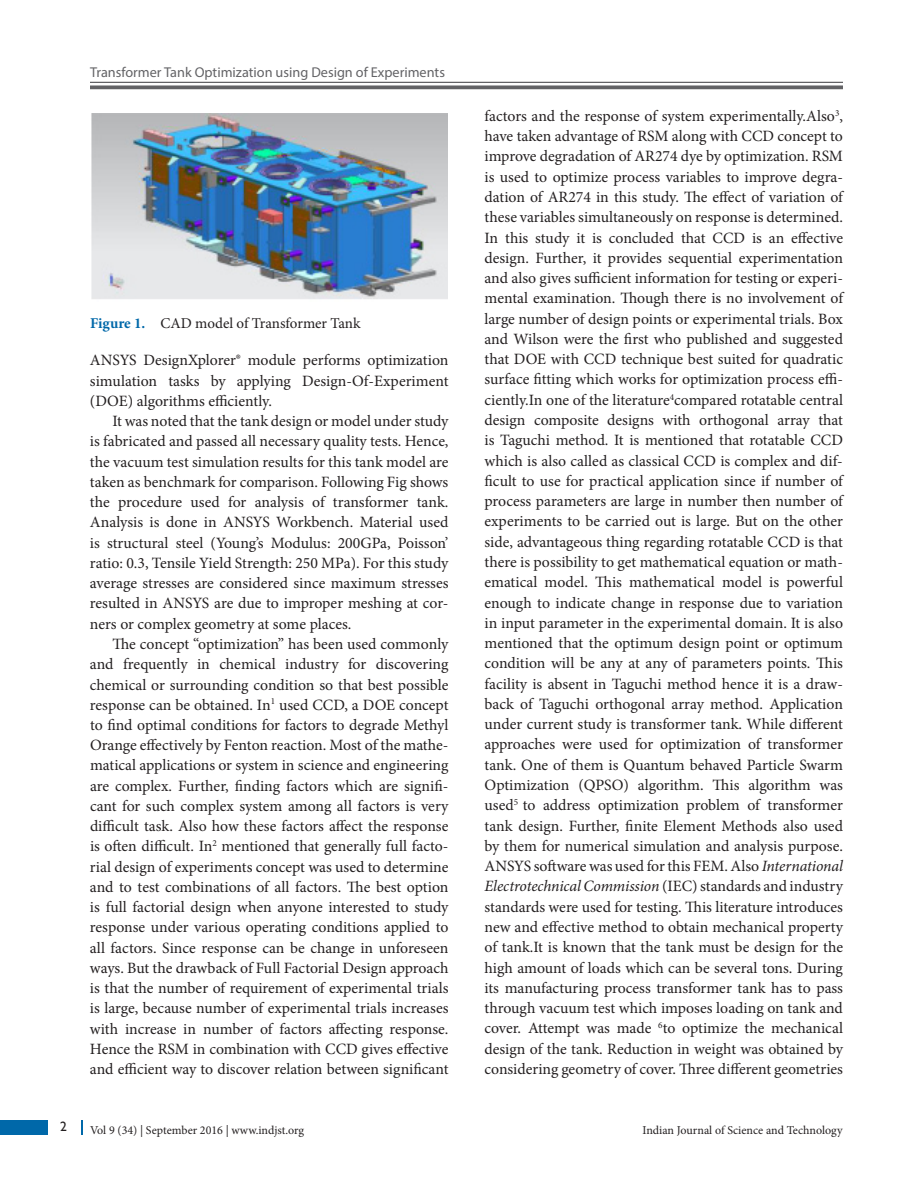
<style>
.page{position:relative;width:918px;height:1188px;background:#fff}
.page>*{position:absolute;margin:0;border:0;box-sizing:border-box;transform-origin:0 0}
.t1{font:15.75px/20.2px "Minion Pro";color:#231f20;text-align:justify}
.t2{font:15px "Minion Pro";letter-spacing:-.005em;color:#231f20}
.t3{font:14.25px "Myriad Pro";color:#636366}
.t4{font:13.5px "Gill Sans";color:#231f20}
.t5{font:12px "Minion Pro";color:#231f20}
.s1{font-weight:700;color:#0068a9}
.s2{font-style:italic}
</style>
<div class="page">
<hr style="left:90px;top:82px;width:753px;height:1px;background:#636366">
<svg style="left:90px;top:85px;width:753px;height:4px;background:#767678"></svg>
<div style="left:0;top:1120px;width:47px;height:15px;background:#0068a9"></div>
<svg style="left:81px;top:1120px;width:1px;height:15px"></svg>
<img style="left:91px;top:114px;width:356px;height:185px">
<p class="t3" style="left:90px;top:64px;width:356px">Transformer Tank Optimization using Design of Experiments</p>
<p class="t2" style="left:90px;top:313px;width:272px"><span class="s1">Figure 1.</span> CAD model of Transformer Tank</p>
<p class="t1" style="left:90px;top:350px;width:360px">ANSYS DesignXplorer® module performs optimization simulation tasks by applying Design-Of-Experiment (DOE) algorithms efficiently.</p>
<p class="t1" style="left:90px;top:411px;width:360px;text-indent:23px">It was noted that the tank design or model under study is fabricated and passed all necessary quality tests. Hence, the vacuum test simulation results for this tank model are taken as benchmark for comparison. Following Fig shows the procedure used for analysis of transformer tank.<br>Analysis is done in ANSYS Workbench. Material used is structural steel (Young’s Modulus: 200GPa, Poisson’ ratio: 0.3, Tensile Yield Strength: 250 MPa). For this study average stresses are considered since maximum stresses resulted in ANSYS are due to improper meshing at cor&shy;ners or complex geometry at some places.</p>
<p class="t1" style="left:90px;top:634px;width:360px;text-indent:23px">The concept “optimization” has been used commonly and frequently in chemical industry for discovering chemical or surrounding condition so that best possible response can be obtained. In<sup>1</sup> used CCD, a DOE concept to find optimal conditions for factors to degrade Methyl Orange effectively by Fenton reaction. Most of the mathe&shy;matical applications or system in science and engineering are complex. Further, finding factors which are signifi&shy;cant for such complex system among all factors is very difficult task. Also how these factors affect the response is often difficult. In<sup>2</sup> mentioned that generally full facto&shy;rial design of experiments concept was used to determine and to test combinations of all factors. The best option is full factorial design when anyone interested to study response under various operating conditions applied to all factors. Since response can be change in unforeseen ways. But the drawback of Full Factorial Design approach is that the number of requirement of experimental trials is large, because number of experimental trials increases with increase in number of factors affecting response.<br>Hence the RSM in combination with CCD gives effective and efficient way to discover relation between significant</p>
<p class="t4" style="left:60px;top:1118px;width:8px">2</p>
<p class="t5" style="left:90px;top:1123px;width:216px">Vol 9 (34) | September 2016 | www.indjst.org</p>
<p class="t1" style="left:484px;top:106px;width:360px">factors and the response of system experimentally.Also<sup>3</sup>, have taken advantage of RSM along with CCD concept to improve degradation of AR274 dye by optimization. RSM is used to optimize process variables to improve degra&shy;dation of AR274 in this study. The effect of variation of these variables simultaneously on response is determined.<br>In this study it is concluded that CCD is an effective design. Further, it provides sequential experimentation and also gives sufficient information for testing or experi&shy;mental examination. Though there is no involvement of large number of design points or experimental trials. Box and Wilson were the first who published and suggested that DOE with CCD technique best suited for quadratic surface fitting which works for optimization process effi&shy;ciently.In one of the literature<sup>4</sup>compared rotatable central design composite designs with orthogonal array that is Taguchi method. It is mentioned that rotatable CCD which is also called as classical CCD is complex and dif&shy;ficult to use for practical application since if number of process parameters are large in number then number of experiments to be carried out is large. But on the other side, advantageous thing regarding rotatable CCD is that there is possibility to get mathematical equation or math&shy;ematical model. This mathematical model is powerful enough to indicate change in response due to variation in input parameter in the experimental domain. It is also mentioned that the optimum design point or optimum condition will be any at any of parameters points. This facility is absent in Taguchi method hence it is a draw&shy;back of Taguchi orthogonal array method. Application under current study is transformer tank. While different approaches were used for optimization of transformer tank. One of them is Quantum behaved Particle Swarm Optimization (QPSO) algorithm. This algorithm was used<sup>5</sup> to address optimization problem of transformer tank design. Further, finite Element Methods also used by them for numerical simulation and analysis purpose.<br>ANSYS software was used for this FEM. Also <span class="s2">International Electrotechnical Commission</span> (IEC) standards and industry standards were used for testing. This literature introduces new and effective method to obtain mechanical property of tank.It is known that the tank must be design for the high amount of loads which can be several tons. During its manufacturing process transformer tank has to pass through vacuum test which imposes loading on tank and cover. Attempt was made <sup>6</sup>to optimize the mechanical design of the tank. Reduction in weight was obtained by considering geometry of cover. Three different geometries</p>
<p class="t5" style="left:642px;top:1123px;width:202px">Indian Journal of Science and Technology</p>
</div>
